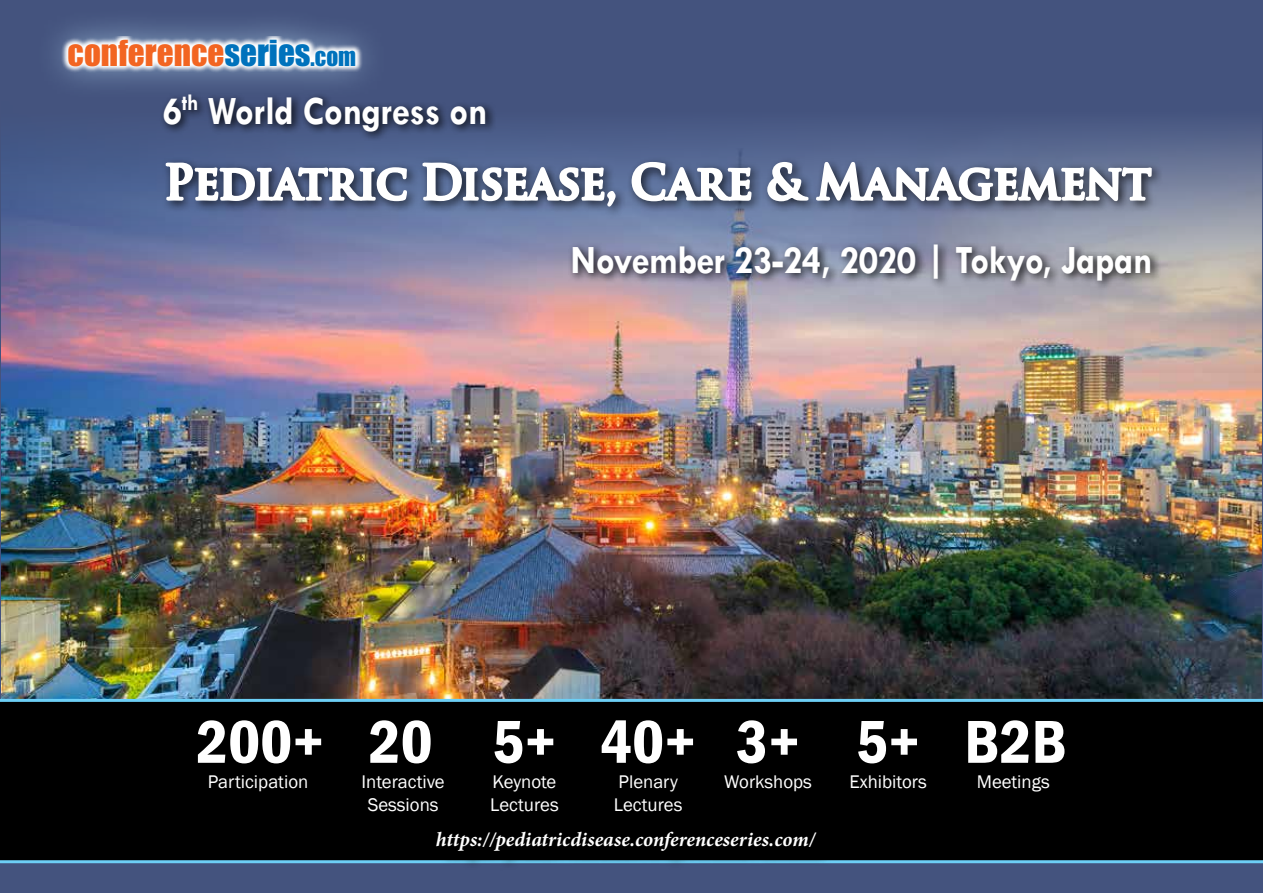
<style>
.page{position:relative;width:1263px;height:893px;background:#fff}
.page>*{position:absolute;margin:0;border:0;box-sizing:border-box;transform-origin:0 0}
.t1{font:600 condensed 62.7px "Franklin Gothic";color:#fff}
.t2{font:700 46.35px "Trajan Pro";letter-spacing:.005em;color:#fff;scale:.96 1}
.t3{font:700 40.5px "Tw Cen";letter-spacing:-.01em;color:#fff;scale:.9 1}
.t4{font:33.15px "Impact";color:#f26522}
.t5{font:italic 700 20.4px "Minion Pro";color:#fff}
.t6{font:18.75px/22.6px "Franklin Gothic";color:#fff}
.s1{color:#0072bc}
.s2{font-size:23.25px;color:#0072bc}
</style>
<div class="page">
<div style="left:0;top:1px;width:1263px;height:892px;background:#44537e"></div>
<img style="left:2px;top:127px;width:1259px;height:572px">
<svg style="left:54px;top:22px;width:110px;height:63px;fill:#51628b"></svg>
<svg style="left:61px;top:36px;width:103px;height:37px;background:#cfd5e0"></svg>
<div style="left:0;top:699px;width:1263px;height:164px;background:#000"></div>
<div style="left:568px;top:240px;width:593px;height:51px;background:#000;opacity:.85"></div>
<div style="left:159px;top:90px;width:338px;height:52px;background:#000;opacity:.85"></div>
<div style="left:161px;top:157px;width:1003px;height:62px;background:#000;opacity:.75"></div>
<svg style="left:164px;top:23px;width:244px;height:275px"></svg>
<svg style="left:421px;top:90px;width:197px;height:208px"></svg>
<svg style="left:630px;top:127px;width:123px;height:171px"></svg>
<svg style="left:766px;top:0;width:387px;height:298px"></svg>
<div style="left:440px;top:834px;width:396px;height:37px;background:#000;opacity:.75"></div>
<h3 class="t4" style="left:68px;top:27px;width:290px">CONFERENCE<span class="s1">SERIES</span><span class="s2">.COM</span></h3>
<h3 class="t3" style="left:163px;top:86px;width:362px">6<sup>th</sup> World Congress on</h3>
<h2 class="t2" style="left:164px;top:153px;width:1029px">Pediatric Disease, Care &amp; Management</h2>
<h3 class="t3" style="left:571px;top:235px;width:647px">November 23-24, 2020 | Tokyo, Japan</h3>
<h1 class="t1" style="left:196px;top:700px;width:238px">200+ 20</h1>
<p class="t6" style="left:362px;top:771px;width:85px;text-align:center">Interactive<br>Sessions</p>
<p class="t6" style="left:208px;top:771px;width:102px">Participation</p>
<h1 class="t1" style="left:492px;top:700px;width:66px">5+</h1>
<p class="t6" style="left:490px;top:771px;width:70px">Keynote<br>Lectures</p>
<h1 class="t1" style="left:600px;top:700px;width:98px">40+</h1>
<p class="t6" style="left:614px;top:771px;width:70px">Plenary<br>Lectures</p>
<h1 class="t1" style="left:736px;top:700px;width:66px">3+</h1>
<p class="t6" style="left:724px;top:771px;width:89px">Workshops</p>
<h1 class="t1" style="left:856px;top:700px;width:66px">5+</h1>
<p class="t6" style="left:849px;top:771px;width:79px">Exhibitors</p>
<h1 class="t1" style="left:964px;top:700px;width:104px">B2B</h1>
<p class="t6" style="left:977px;top:771px;width:75px">Meetings</p>
<p class="t5" style="left:436px;top:824px;width:381px">https://pediatricdisease.conferenceseries.com/</p>
</div>
